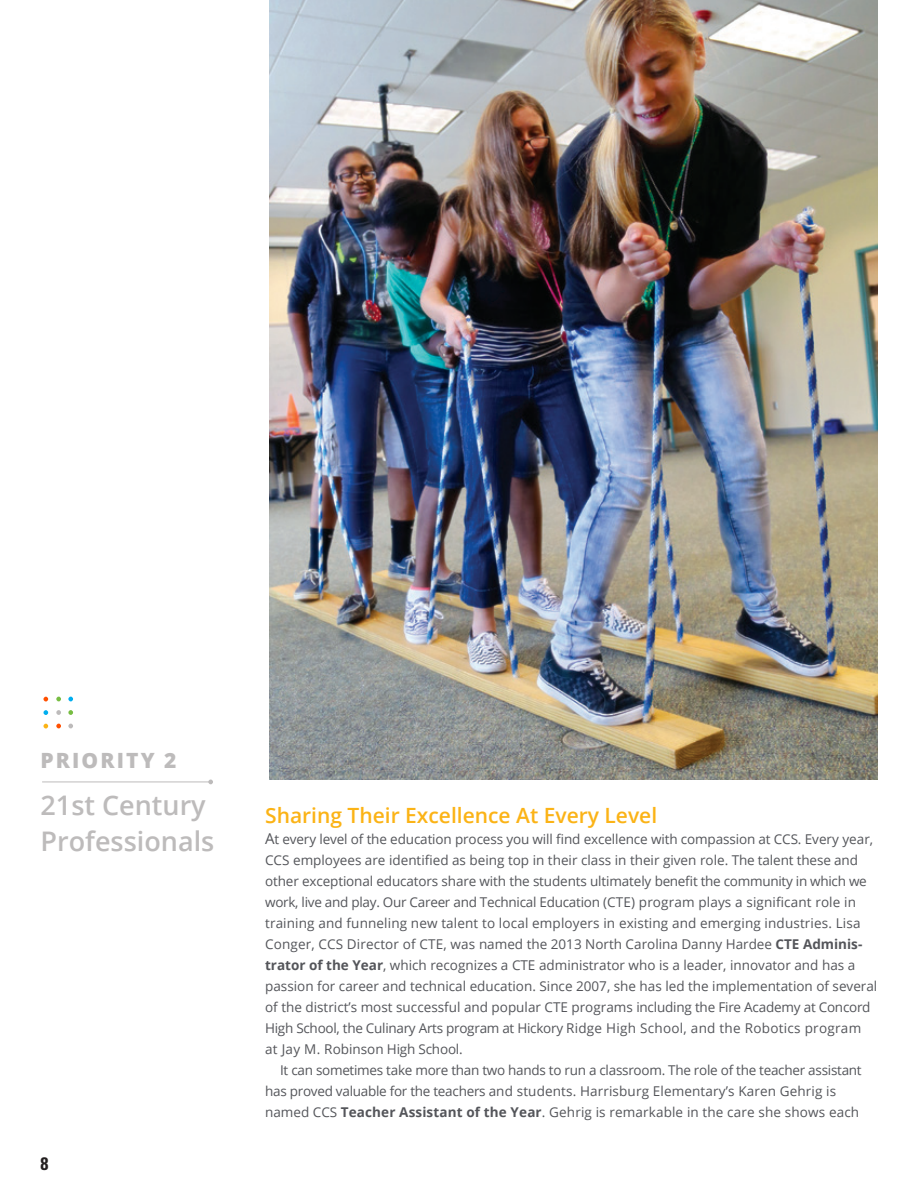
<style>
.page{position:relative;width:918px;height:1188px;background:#fff}
.page>*{position:absolute;margin:0;border:0;box-sizing:border-box;transform-origin:0 0}
.t1{font:600 27px/36px "Open Sans";color:#bdbbbb}
.t2{font:600 21px "Open Sans";color:#fbb316}
.t3{font:800 21px "Open Sans";letter-spacing:.1em;color:#bdbbbb}
.t4{font:700 condensed 18px "Univers LT Std";color:#231f20}
.t5{font:13.5px/21px "Open Sans";color:#54555a}
.t6{font:13.5px/21px "Open Sans";letter-spacing:-.02em;color:#54555a}
.s1{font-size:15px}
.s2{font-weight:700}
</style>
<div class="page">
<svg style="left:44px;top:724px;width:4px;height:4px"></svg>
<svg style="left:44px;top:710px;width:4px;height:5px"></svg>
<svg style="left:44px;top:697px;width:4px;height:4px"></svg>
<svg style="left:56px;top:724px;width:5px;height:4px"></svg>
<svg style="left:56px;top:710px;width:5px;height:5px"></svg>
<svg style="left:56px;top:697px;width:5px;height:4px"></svg>
<svg style="left:68px;top:724px;width:5px;height:4px"></svg>
<svg style="left:68px;top:710px;width:5px;height:5px"></svg>
<svg style="left:68px;top:697px;width:5px;height:4px"></svg>
<hr style="left:42px;top:782px;width:167px;height:1px;background:#bdbbbb">
<svg style="left:208px;top:780px;width:5px;height:4px"></svg>
<img style="left:269px;top:0;width:609px;height:780px">
<p class="t3" style="left:40px;top:744px;width:138px">PRIORITY 2</p>
<p class="t1" style="left:40px;top:786px;width:175px">21st Century<br>Professionals</p>
<h3 class="t4" style="left:40px;top:1153px;width:9px">8</h3>
<p class="t2" style="left:265px;top:801px;width:394px">Sharing Their Excellence At Every Level</p>
<p class="t5" style="left:265px;top:829px;width:614px"><span class="s1">A</span>t every level of the education process you will find excellence with compassion at CCS. Every year, CCS employees are identified as being top in their class in their given role. The talent these and other exceptional educators share with the students ultimately benefit the community in which we work, live and play. Our Career and Technical Education (CTE) program plays a significant role in training and funneling new talent to local employers in existing and emerging industries. Lisa Conger, CCS Director of CTE, was named the 2013 North Carolina Danny Hardee <span class="s2">CTE Adminis&shy;trator of the Year</span>, which recognizes a CTE administrator who is a leader, innovator and has a passion for career and technical education. Since 2007, she has led the implementation of several of the district’s most successful and popular CTE programs including the Fire Academy at Concord High School, the Culinary Arts program at Hickory Ridge High School, and the Robotics program<br>at Jay M. Robinson High School.</p>
<p class="t6" style="left:265px;top:1060px;width:598px;text-indent:15px">It can sometimes take more than two hands to run a classroom. The role of the teacher assistant has proved valuable for the teachers and students. Harrisburg Elementary’s Karen Gehrig is named CCS <span class="s2">Teacher Assistant of the Year</span>. Gehrig is remarkable in the care she shows each</p>
</div>
